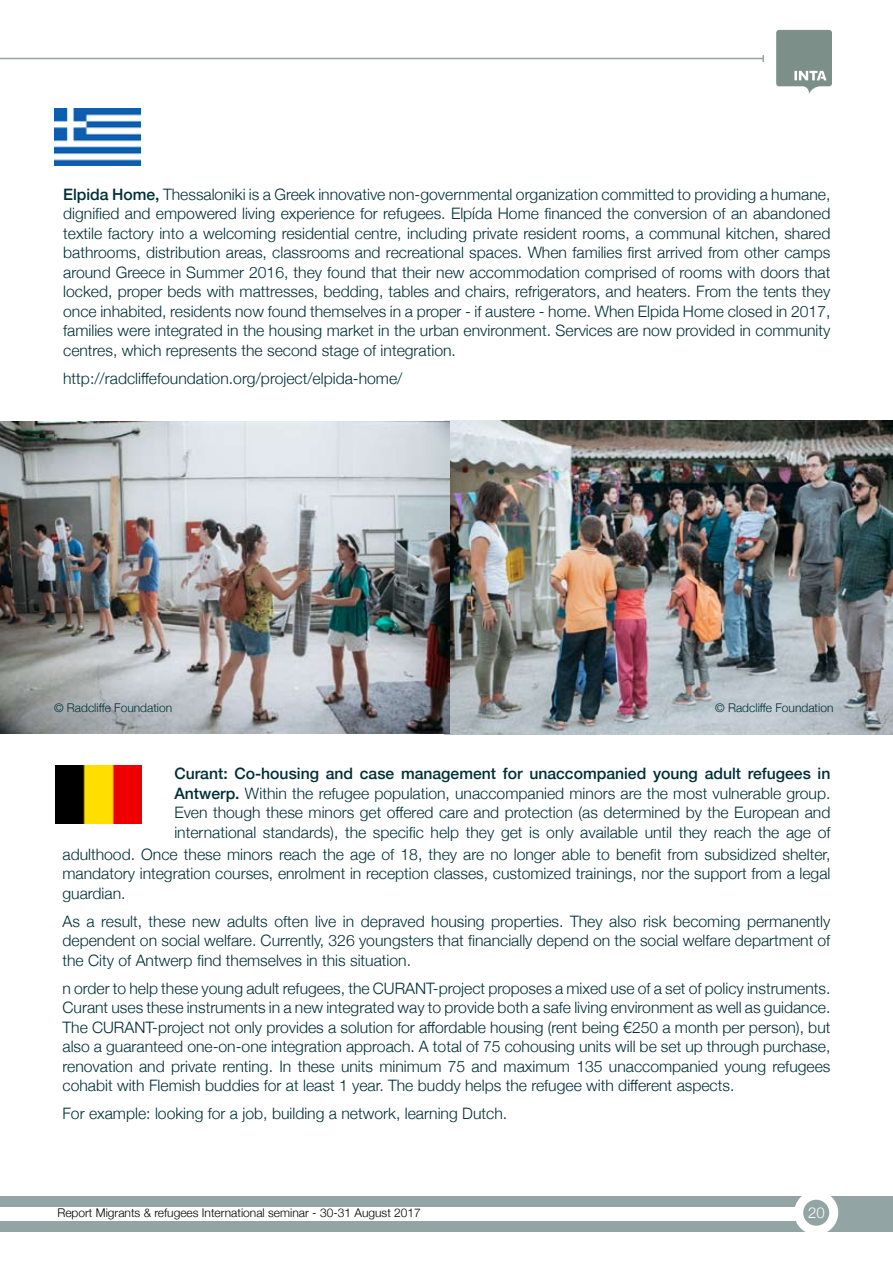
<style>
.page{position:relative;width:893px;height:1263px;background:#fff}
.page>*{position:absolute;margin:0;border:0;box-sizing:border-box;transform-origin:0 0}
.t1{font:300 15.75px/19.5px "Helvetica Neue";color:#002f36;text-align:justify}
.t2{font:300 15px "Helvetica Neue";color:#fff}
.t3{font:300 12px "Helvetica Neue";color:#000}
.t4{font:300 12px "Helvetica Neue";color:#002f36}
.s1{font-weight:500}
</style>
<div class="page">
<div style="left:0;top:1195px;width:893px;height:36px;background:#92a5a4"></div>
<svg style="left:799px;top:1195px;width:35px;height:35px"></svg>
<div style="left:794px;top:1191px;width:44px;height:44px;border:9px solid #fff;border-radius:50%"></div>
<div style="left:0;top:1207px;width:799px;height:13px;background:#fff"></div>
<svg style="left:776px;top:30px;width:56px;height:64px"></svg>
<hr style="left:0;top:58px;width:763px;height:1px;background:#92a5a4">
<svg style="left:762px;top:55px;width:2px;height:7px"></svg>
<img style="left:450px;top:421px;width:443px;height:313px">
<img style="left:0;top:421px;width:450px;height:313px">
<img style="left:55px;top:766px;width:86px;height:57px">
<img style="left:55px;top:109px;width:86px;height:57px">
<p class="t1" style="left:63px;top:183px;width:769px"><span class="s1">Elpida Home,</span> Thessaloniki is a Greek innovative non-governmental organization committed to providing a humane, dignified and empowered living experience for refugees. Elpída Home financed the conversion of an abandoned textile factory into a welcoming residential centre, including private resident rooms, a communal kitchen, shared bathrooms, distribution areas, classrooms and recreational spaces. When families first arrived from other camps around Greece in Summer 2016, they found that their new accommodation comprised of rooms with doors that locked, proper beds with mattresses, bedding, tables and chairs, refrigerators, and heaters. From the tents they once inhabited, residents now found themselves in a proper - if austere - home. When Elpida Home closed in 2017, families were integrated in the housing market in the urban environment. Services are now provided in community centres, which represents the second stage of integration.</p>
<p class="t1" style="left:63px;top:367px;width:341px">http://radcliffefoundation.org/project/elpida-home/</p>
<p class="t4" style="left:54px;top:698px;width:120px">© Radcliffe Foundation</p>
<p class="t4" style="left:715px;top:698px;width:120px">© Radcliffe Foundation</p>
<p class="t1" style="left:174px;top:763px;width:658px"><span class="s1">Curant: Co-housing and case management for unaccompanied young adult refugees in Antwerp.</span> Within the refugee population, unaccompanied minors are the most vulnerable group.<br>Even though these minors get offered care and protection (as determined by the European and international standards), the specific help they get is only available until they reach the age of</p>
<p class="t1" style="left:63px;top:843px;width:769px">adulthood. Once these minors reach the age of 18, they are no longer able to benefit from subsidized shelter, mandatory integration courses, enrolment in reception classes, customized trainings, nor the support from a legal guardian.</p>
<p class="t1" style="left:63px;top:910px;width:769px">As a result, these new adults often live in depraved housing properties. They also risk becoming permanently dependent on social welfare. Currently, 326 youngsters that financially depend on the social welfare department of the City of Antwerp find themselves in this situation.</p>
<p class="t1" style="left:63px;top:977px;width:769px">n order to help these young adult refugees, the CURANT-project proposes a mixed use of a set of policy instruments.<br>Curant uses these instruments in a new integrated way to provide both a safe living environment as well as guidance.<br>The CURANT-project not only provides a solution for affordable housing (rent being €250 a month per person), but also a guaranteed one-on-one integration approach. A total of 75 cohousing units will be set up through purchase, renovation and private renting. In these units minimum 75 and maximum 135 unaccompanied young refugees cohabit with Flemish buddies for at least 1 year. The buddy helps the refugee with different aspects.</p>
<p class="t1" style="left:63px;top:1103px;width:446px">For example: looking for a job, building a network, learning Dutch.</p>
<p class="t3" style="left:57px;top:1203px;width:365px">Report Migrants &amp; refugees International seminar - 30-31 August 2017</p>
<p class="t2" style="left:808px;top:1200px;width:18px">20</p>
</div>
